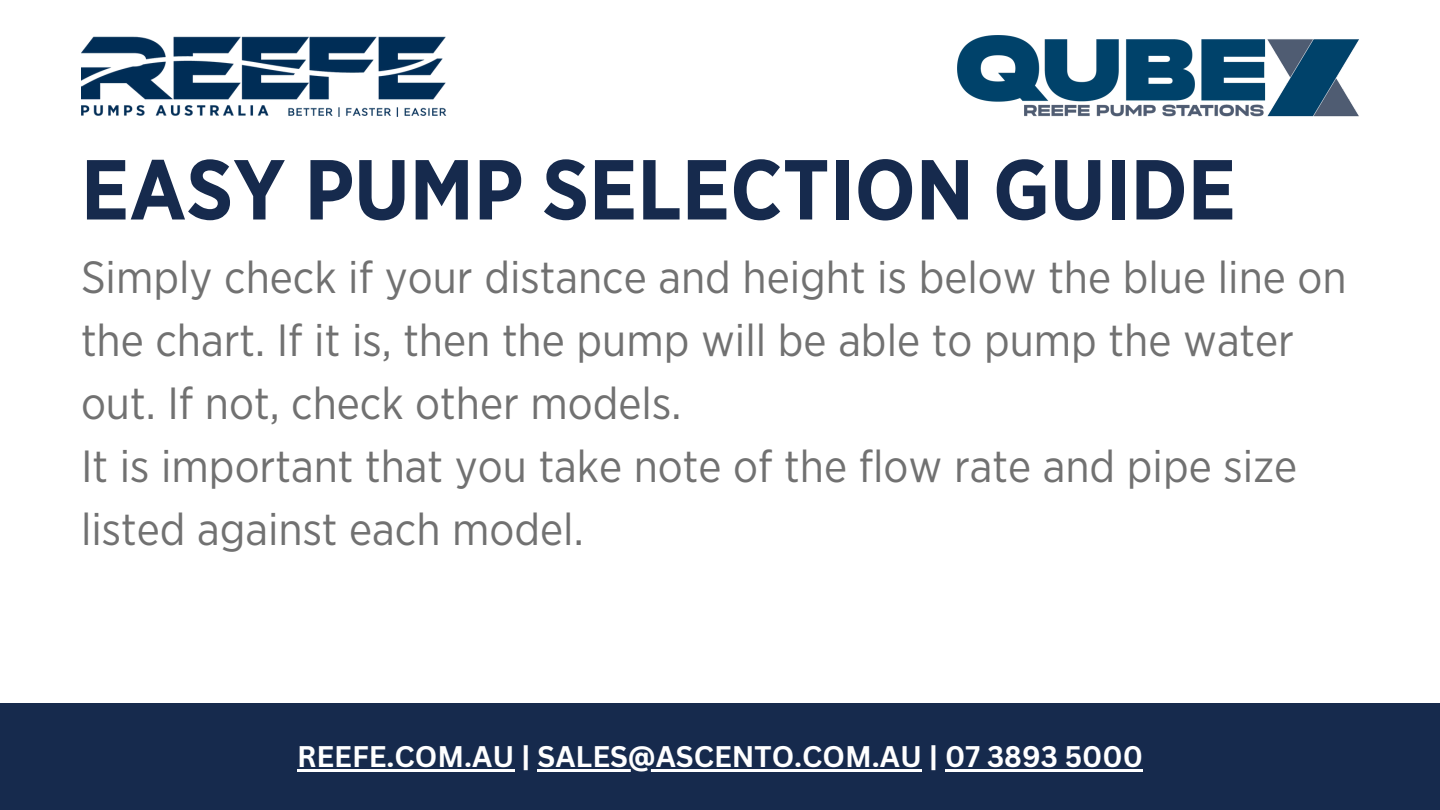
<style>
.page{position:relative;width:1440px;height:810px;background:#fff}
.page>*{position:absolute;margin:0;border:0;box-sizing:border-box;transform-origin:0 0}
.t1{font:700 84.9px "Gotham Narrow";color:#162a4d}
.t2{font:45px/63px "Gotham Narrow";color:#717171}
.t3{font:700 29px "Canva Sans";color:#fff}
</style>
<div class="page">
<div style="left:0;top:703px;width:1440px;height:107px;background:#162a4d"></div>
<img style="left:81px;top:36px;width:366px;height:81px">
<img style="left:957px;top:35px;width:402px;height:82px">
<hr style="left:297px;top:769px;width:217px;height:2px;background:#fff">
<hr style="left:538px;top:769px;width:384px;height:2px;background:#fff">
<hr style="left:945px;top:769px;width:198px;height:2px;background:#fff">
<h2 class="t1" style="left:81px;top:152px;width:1157px">EASY PUMP SELECTION GUIDE</h2>
<p class="t2" style="left:81px;top:247px;width:1267px">Simply check if your distance and height is below the blue line on the chart. If it is, then the pump will be able to pump the water out. If not, check other models.<br>It is important that you take note of the flow rate and pipe size listed against each model.</p>
<p class="t3" style="left:297px;top:736px;width:847px">REEFE.COM.AU | SALES@ASCENTO.COM.AU | 07 3893 5000</p>
</div>
